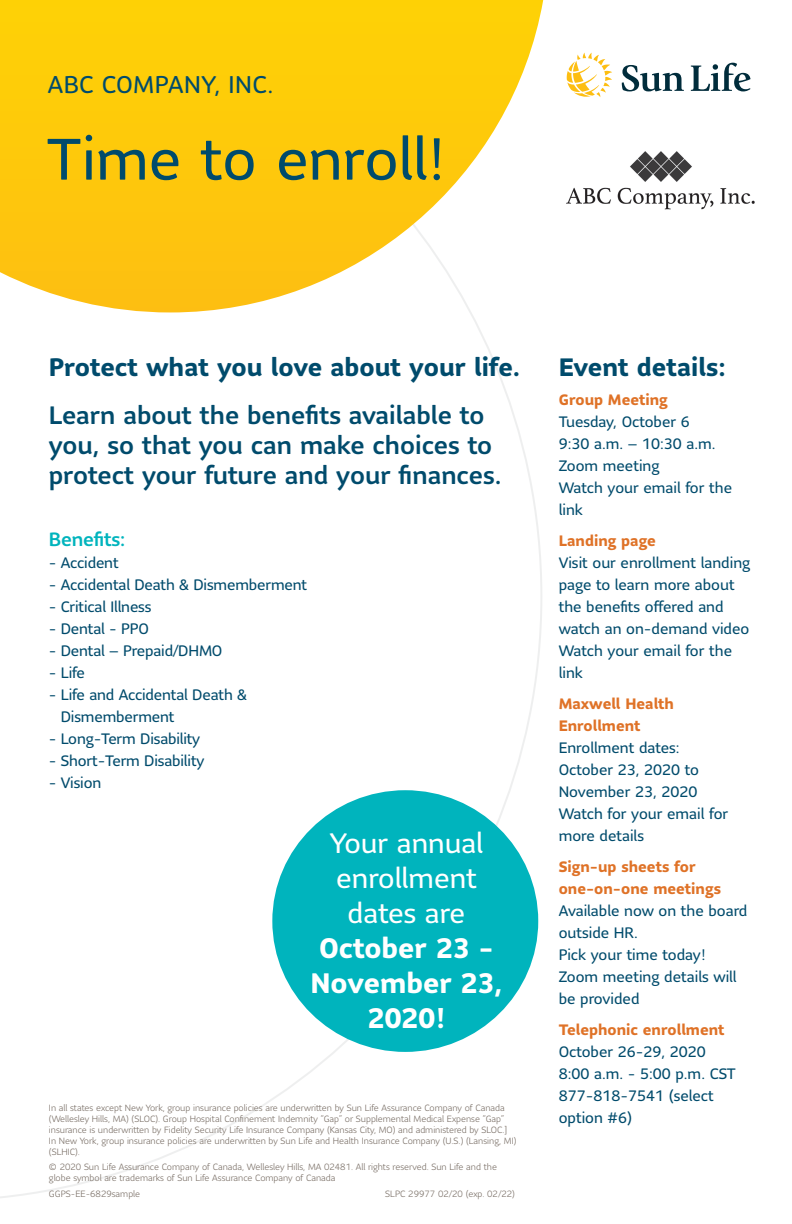
<style>
.page{position:relative;width:792px;height:1224px;background:#fff}
.page>*{position:absolute;margin:0;border:0;box-sizing:border-box;transform-origin:0 0}
.t1{font:58px "Sun Life Sans";color:#004b6c}
._00_Text_SLSLight_10{font:28px/35.1px "Sun Life Sans";color:#fff;text-align:center}
._00_Text_SLSLight_10-2{font:500 25px/30px "Sun Life Sans";color:#004b6c}
._00_Text_SLSLight_10-3{font:700 25px "Sun Life Sans";color:#004b6c}
.t2{font:24px "Sun Life Sans";letter-spacing:.015em;color:#004b6c}
._11_TableHead_Agenda{font:500 19px "Sun Life Sans";letter-spacing:-.01em;color:#00b4bd}
._00_Text_SLSLight_10-4{font:15px/22px "Sun Life Sans";color:#004b6c}
._11_TableHead_Agenda-2{font:15px/22px "Sun Life Sans";letter-spacing:-.01em;color:#004b6c}
.Disclosure_LightCond{font:300 9px/11px "Sun Life Sans";color:#766b62}
.s1{font-weight:700}
.s2{font-weight:700;color:#df7227}
</style>
<div class="page">
<svg style="left:0;top:0;width:543px;height:312px"></svg>
<svg style="left:622px;top:65px;width:62px;height:26px"></svg>
<svg style="left:691px;top:63px;width:60px;height:28px"></svg>
<svg style="left:567px;top:53px;width:45px;height:44px"></svg>
<div style="left:272px;top:790px;width:266px;height:262px;background:#00b4bd;border-radius:50%"></div>
<img style="left:566px;top:151px;width:189px;height:59px">
<p class="t2" style="left:48px;top:69px;width:227px">ABC COMPANY, INC.</p>
<p class="t1" style="left:47px;top:120px;width:399px">Time to enroll!</p>
<p class="_00_Text_SLSLight_10-3" style="left:49px;top:350px;width:473px">Protect what you love about your life.</p>
<p class="_00_Text_SLSLight_10-2" style="left:49px;top:399px;width:454px">Learn about the benefits available to you, so that you can make choices to protect your future and your finances.</p>
<p class="_11_TableHead_Agenda" style="left:49px;top:526px;width:78px">Benefits:</p>
<p class="_11_TableHead_Agenda-2" style="left:49px;top:551px;width:71px">- Accident</p>
<p class="_11_TableHead_Agenda-2" style="left:49px;top:573px;width:260px">- Accidental Death &amp; Dismemberment</p>
<p class="_11_TableHead_Agenda-2" style="left:49px;top:595px;width:104px">- Critical Illness</p>
<p class="_11_TableHead_Agenda-2" style="left:49px;top:617px;width:102px">- Dental - PPO</p>
<p class="_11_TableHead_Agenda-2" style="left:49px;top:639px;width:175px">- Dental – Prepaid/DHMO</p>
<p class="_11_TableHead_Agenda-2" style="left:49px;top:661px;width:38px">- Life</p>
<p class="_11_TableHead_Agenda-2" style="left:61px;top:683px;width:188px;text-indent:-12px">- Life and Accidental Death &amp;<br>Dismemberment</p>
<p class="_11_TableHead_Agenda-2" style="left:49px;top:727px;width:153px">- Long-Term Disability</p>
<p class="_11_TableHead_Agenda-2" style="left:49px;top:749px;width:157px">- Short-Term Disability</p>
<p class="_11_TableHead_Agenda-2" style="left:49px;top:771px;width:54px">- Vision</p>
<p class="_00_Text_SLSLight_10" style="left:310px;top:824px;width:194px">Your annual enrollment dates are<br><span class="s1">October 23 -<br>November 23,<br>2020!</span></p>
<p class="Disclosure_LightCond" style="left:49px;top:1102px;width:469px">In all states except New York, group insurance policies are underwritten by Sun Life Assurance Company of Canada (Wellesley Hills, MA) (SLOC). Group Hospital Confinement Indemnity “Gap” or Supplemental Medical Expense “Gap” insurance is underwritten by Fidelity Security Life Insurance Company (Kansas City, MO) and administered by SLOC.] In New York, group insurance policies are underwritten by Sun Life and Health Insurance Company (U.S.) (Lansing, MI) (SLHIC).</p>
<p class="Disclosure_LightCond" style="left:49px;top:1161px;width:450px">© 2020 Sun Life Assurance Company of Canada, Wellesley Hills, MA 02481. All rights reserved. Sun Life and the globe symbol are trademarks of Sun Life Assurance Company of Canada</p>
<p class="Disclosure_LightCond" style="left:49px;top:1188px;width:93px">GGPS-EE-6829sample</p>
<p class="Disclosure_LightCond" style="left:385px;top:1188px;width:131px">SLPC 29977 02/20 (exp. 02/22)</p>
<p class="_00_Text_SLSLight_10-3" style="left:559px;top:350px;width:169px">Event details:</p>
<p class="_00_Text_SLSLight_10-4" style="left:559px;top:388px;width:175px"><span class="s2">Group Meeting<br></span>Tuesday, October 6<br>9:30 a.m. – 10:30 a.m.<br>Zoom meeting<br>Watch your email for the link</p>
<p class="_00_Text_SLSLight_10-4" style="left:559px;top:529px;width:193px"><span class="s2">Landing page<br></span>Visit our enrollment landing page to learn more about the benefits offered and watch an on-demand video<br>Watch your email for the link</p>
<p class="_00_Text_SLSLight_10-4" style="left:559px;top:692px;width:171px"><span class="s2">Maxwell Health<br>Enrollment<br></span>Enrollment dates:<br>October 23, 2020 to<br>November 23, 2020<br>Watch for your email for more details</p>
<p class="_00_Text_SLSLight_10-4" style="left:559px;top:855px;width:190px"><span class="s2">Sign-up sheets for one-on-one meetings<br></span>Available now on the board outside HR.<br>Pick your time today!<br>Zoom meeting details will be provided</p>
<p class="_00_Text_SLSLight_10-4" style="left:559px;top:1018px;width:179px"><span class="s2">Telephonic enrollment<br></span>October 26-29, 2020<br>8:00 a.m. - 5:00 p.m. CST<br>877-818-7541 (select option #6)</p>
</div>
